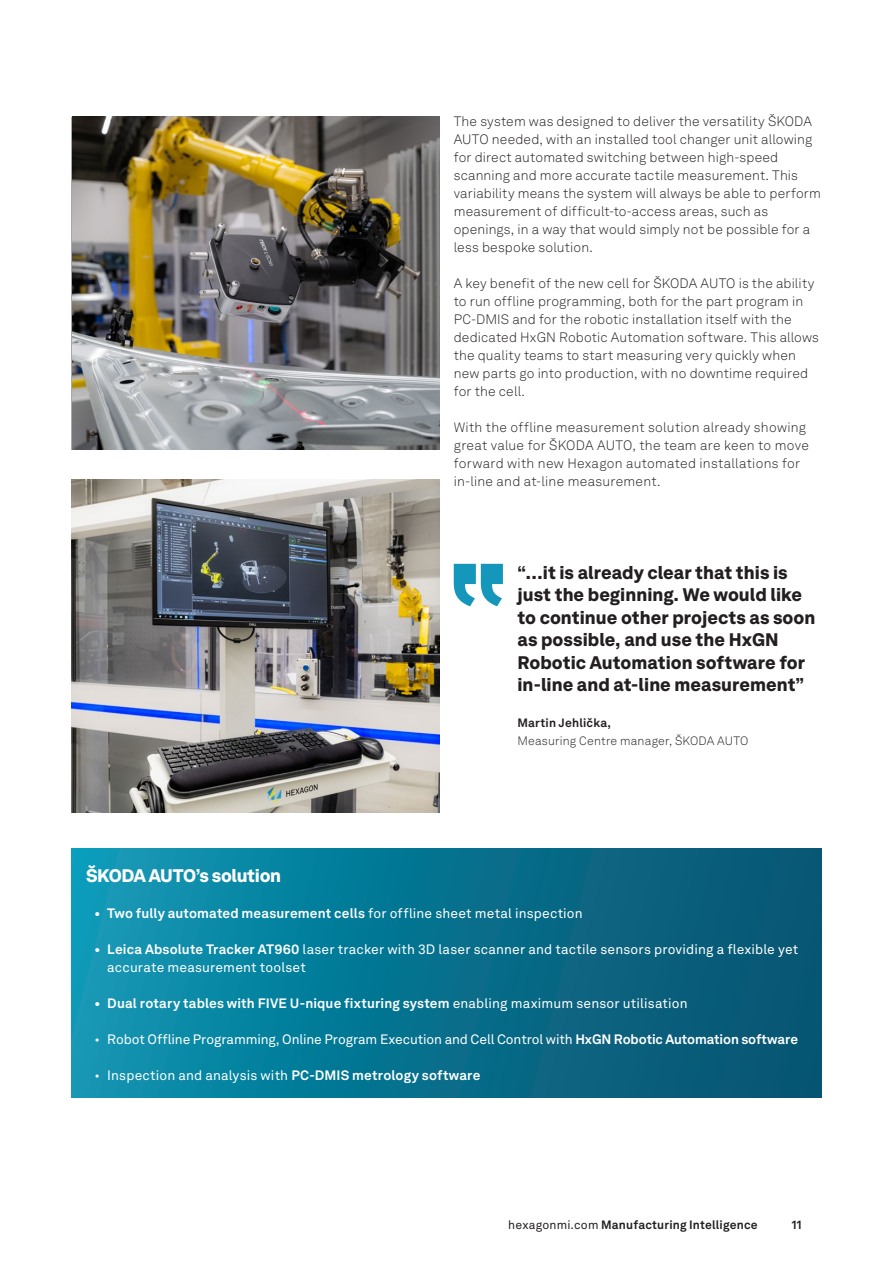
<style>
.page{position:relative;width:893px;height:1263px;background:#fff}
.page>*{position:absolute;margin:0;border:0;box-sizing:border-box;transform-origin:0 0}
.t1{font:900 18px/22.5px "Hexagon Akkurat";color:#231f20}
.t2{font:900 18px "Hexagon Akkurat";letter-spacing:-.02em;color:#fff}
.t3{font:300 13.5px/18px "Hexagon Akkurat";letter-spacing:.01em;color:#231f20}
.t4{font:13.5px/18px "Hexagon Akkurat";letter-spacing:.01em;color:#fff}
.t5{font:700 13.5px "Hexagon Akkurat";letter-spacing:.01em;color:#fff}
.t6{font:13.5px "Hexagon Akkurat";letter-spacing:-.01em;color:#fff}
.t7{font:700 12px "Hexagon Akkurat";letter-spacing:.015em;color:#231f20}
.t8{font:300 12px "Hexagon Akkurat";letter-spacing:.015em;color:#231f20}
.s1{font-weight:400}
.s2{font-weight:700}
.s3{font-weight:300}
</style>
<div class="page">
<img style="left:72px;top:117px;width:367px;height:333px">
<img style="left:72px;top:480px;width:367px;height:332px">
<svg style="left:454px;top:564px;width:49px;height:42px"></svg>
<div style="left:72px;top:848px;width:749px;height:250px;background:linear-gradient(to right,#0b96b3,#06506d)"></div>
<p class="t3" style="left:454px;top:111px;width:369px">The system was designed to deliver the versatility ŠKODA AUTO needed, with an installed tool changer unit allowing for direct automated switching between high-speed scanning and more accurate tactile measurement. This variability means the system will always be able to perform measurement of difficult-to-access areas, such as openings, in a way that would simply not be possible for a less bespoke solution.</p>
<p class="t3" style="left:454px;top:273px;width:367px">A key benefit of the new cell for ŠKODA AUTO is the ability to run offline programming, both for the part program in PC-DMIS and for the robotic installation itself with the dedicated HxGN Robotic Automation software. This allows the quality teams to start measuring very quickly when new parts go into production, with no downtime required for the cell.</p>
<p class="t3" style="left:454px;top:417px;width:357px">With the offline measurement solution already showing great value for ŠKODA AUTO, the team are keen to move forward with new Hexagon automated installations for in-line and at-line measurement.</p>
<h1 class="t1" style="left:517px;top:560px;width:299px">“…it is already clear that this is just the beginning. We would like to continue other projects as soon as possible, and use the HxGN<br>Robotic Automation software for in-line and at-line measurement”</h1>
<p class="t7" style="left:517px;top:713px;width:95px">Martin Jehlička,</p>
<p class="t8" style="left:517px;top:732px;width:232px">Measuring Centre manager, ŠKODA AUTO</p>
<h1 class="t2" style="left:86px;top:861px;width:197px">ŠKODA AUTO’s solution</h1>
<p class="t5" style="left:95px;top:902px;width:490px">• Two fully automated measurement cells <span class="s1">for offline sheet metal inspection</span></p>
<p class="t4" style="left:107px;top:939px;width:693px;text-indent:-13px"><span class="s2">• Leica Absolute Tracker AT960</span> laser tracker with 3D laser scanner and tactile sensors providing a flexible yet accurate measurement toolset</p>
<p class="t5" style="left:95px;top:992px;width:595px">• Dual rotary tables with FIVE U-nique fixturing system <span class="s1">enabling maximum sensor utilisation</span></p>
<p class="t6" style="left:95px;top:1029px;width:705px"><span class="s3">•</span> Robot Offline Programming, Online Program Execution and Cell Control with <span class="s2">HxGN Robotic Automation software</span></p>
<p class="t4" style="left:95px;top:1065px;width:387px"><span class="s3">•</span> Inspection and analysis with <span class="s2">PC-DMIS metrology software</span></p>
<p class="t7" style="left:508px;top:1215px;width:251px"><span class="s1">hexagonmi.com</span> Manufacturing Intelligence</p>
<p class="t7" style="left:792px;top:1215px;width:11px">11</p>
</div>
